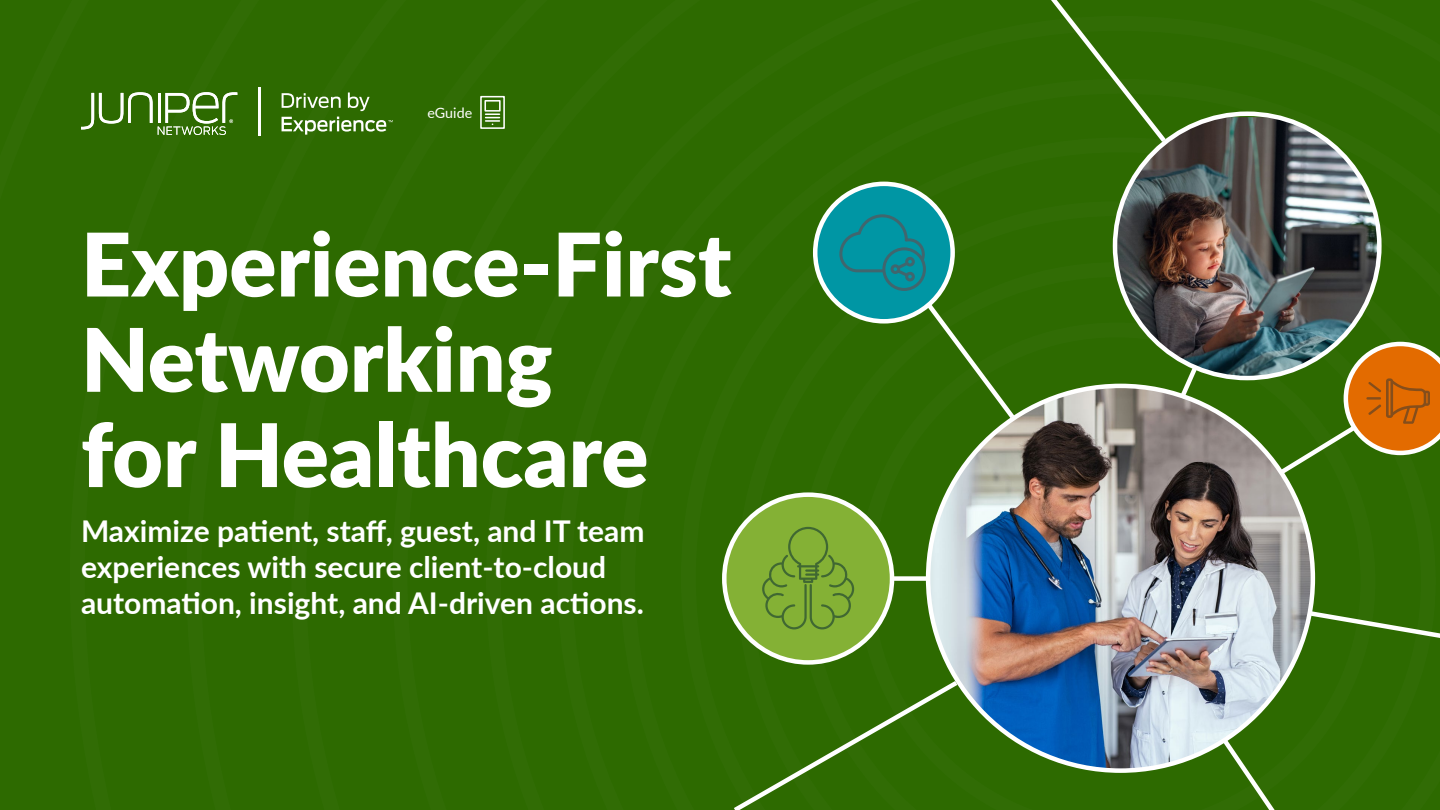
<style>
.page{position:relative;width:1440px;height:810px;background:#2d6a00}
.page>*{position:absolute;margin:0;border:0;box-sizing:border-box;transform-origin:0 0}
.t1{font:900 87.68px/95.2px "Lato";color:#fff}
.t2{font:700 30px/36px "Lato";color:#fff}
.t3{font:14.33px "Lato";color:#fff}
</style>
<div class="page">
<div style="left:480px;top:96px;width:25px;height:33px;border:2px solid #fff"></div>
<svg style="left:484px;top:99px;width:17px;height:27px"></svg>
<hr style="left:258px;top:87px;width:3px;height:49px;background:#fff">
<svg style="left:282px;top:93px;width:59px;height:15px"></svg>
<svg style="left:348px;top:93px;width:22px;height:18px"></svg>
<svg style="left:81px;top:92px;width:156px;height:43px"></svg>
<svg style="left:282px;top:117px;width:111px;height:18px"></svg>
<div style="left:724px;top:495px;width:168px;height:167px;background:#84b135;border-radius:50%"></div>
<div style="left:722px;top:492px;width:172px;height:173px;border:4px solid #fff;border-radius:50%"></div>
<div style="left:815px;top:184px;width:138px;height:137px;background:#0096a4;border-radius:50%"></div>
<div style="left:813px;top:182px;width:142px;height:142px;border:4px solid #fff;border-radius:50%"></div>
<img style="left:1115px;top:117px;width:264px;height:261px">
<img style="left:928px;top:386px;width:385px;height:385px;border-radius:192px">
<div style="left:1044px;top:0;width:126px;height:147px;background:#2d6a00"></div>
<svg style="left:922px;top:298px;width:97px;height:125px;background:#3b7412"></svg>
<div style="left:894px;top:576px;width:33px;height:5px;background:#fff"></div>
<div style="left:729px;top:677px;width:233px;height:133px;background:#2d6a00"></div>
<svg style="left:1218px;top:733px;width:63px;height:77px;background:#437a1c"></svg>
<svg style="left:1306px;top:608px;width:134px;height:35px;background:#4c8026"></svg>
<svg style="left:1275px;top:342px;width:165px;height:137px;background:#7e771e"></svg>
<svg style="left:839px;top:214px;width:87px;height:77px"></svg>
<svg style="left:762px;top:527px;width:93px;height:102px"></svg>
<svg style="left:1176px;top:361px;width:26px;height:43px"></svg>
<p class="t3" style="left:427px;top:103px;width:46px">eGuide</p>
<h1 class="t1" style="left:81px;top:213px;width:652px">Experience-First<br>Networking<br>for Healthcare</h1>
<p class="t2" style="left:81px;top:512px;width:565px">Maximize patient, staff, guest, and IT team experiences with secure client-to-cloud automation, insight, and AI-driven actions.</p>
</div>
